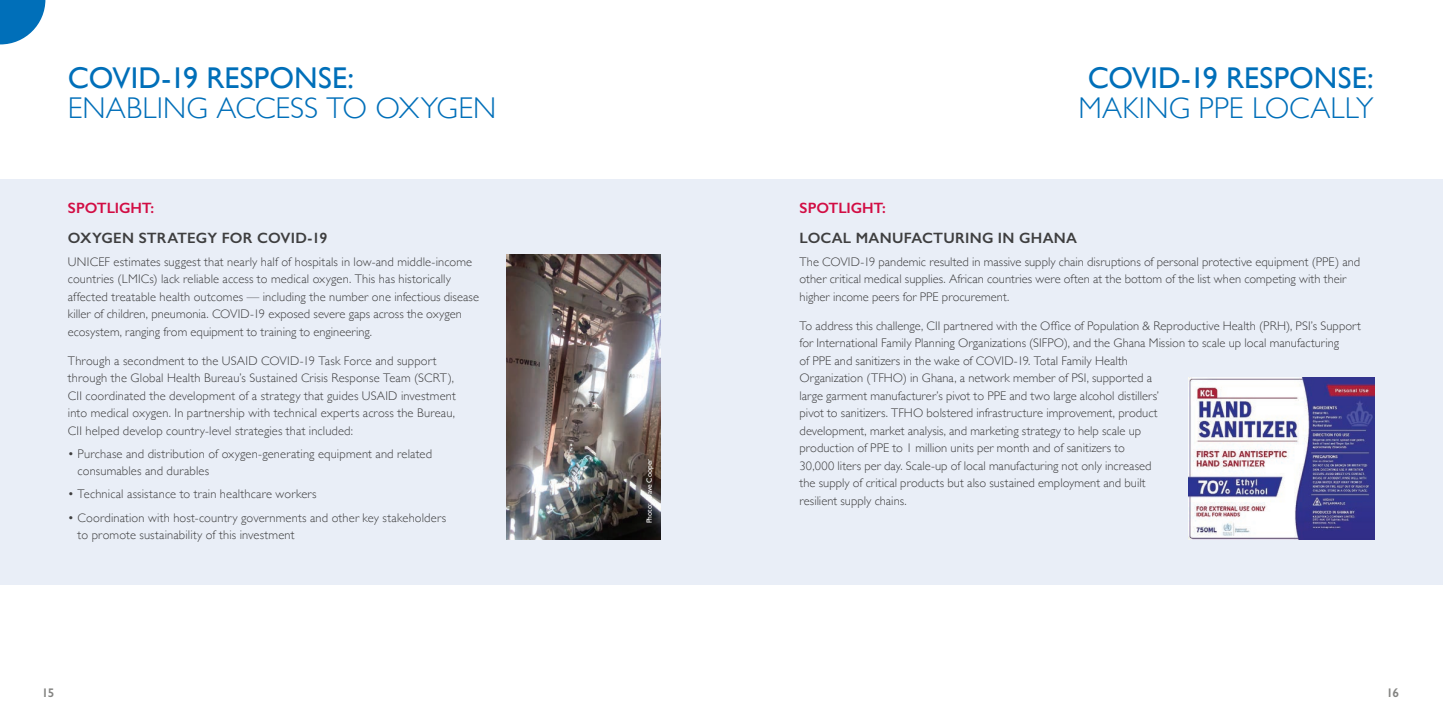
<style>
.page{position:relative;width:1443px;height:719px;background:#fff}
.page>*{position:absolute;margin:0;border:0;box-sizing:border-box;transform-origin:0 0}
.t1{font:300 30px/30px "Gill Sans";letter-spacing:.005em;color:#006fb9}
.t2{font:30px/30px "Gill Sans";letter-spacing:.005em;color:#006fb9;text-align:center}
.t3{font:600 15px/30px "Gill Sans";letter-spacing:.01em;color:#3e3e3f}
.t4{font:300 12.5px/17.5px "Gill Sans";letter-spacing:.005em;color:#3e3e3f}
.t5{font:600 12.5px "Gill Sans";color:#848482}
.t6{font:7.5px "Gill Sans";color:#fff}
.s1{font-weight:400}
.s2{color:#d20d44}
.s3{font-weight:300}
</style>
<div class="page">
<div style="left:0;top:179px;width:1443px;height:405px;background:#e9eef7"></div>
<img style="left:507px;top:255px;width:153px;height:284px">
<img style="left:1188px;top:377px;width:186px;height:162px">
<svg style="left:0;top:0;width:45px;height:44px"></svg>
<h3 class="t1" style="left:68px;top:61px;width:430px"><span class="s1">COVID-19 RESPONSE:<br></span>ENABLING ACCESS TO OXYGEN</h3>
<h4 class="t3" style="left:68px;top:193px;width:261px"><span class="s2">SPOTLIGHT:<br></span>OXYGEN STRATEGY FOR COVID-19</h4>
<p class="t4" style="left:68px;top:253px;width:413px">UNICEF estimates suggest that nearly half of hospitals in low-and middle-income countries (LMICs) lack reliable access to medical oxygen. This has historically affected treatable health outcomes — including the number one infectious disease killer of children, pneumonia. COVID-19 exposed severe gaps across the oxygen ecosystem, ranging from equipment to training to engineering.</p>
<p class="t4" style="left:68px;top:351px;width:389px">Through a secondment to the USAID COVID-19 Task Force and support through the Global Health Bureau’s Sustained Crisis Response Team (SCRT), CII coordinated the development of a strategy that guides USAID investment into medical oxygen. In partnership with technical experts across the Bureau, CII helped develop country-level strategies that included:</p>
<p class="t4" style="left:78px;top:444px;width:356px;text-indent:-10px">• Purchase and distribution of oxygen-generating equipment and related consumables and durables</p>
<p class="t4" style="left:68px;top:485px;width:250px">• Technical assistance to train healthcare workers</p>
<p class="t4" style="left:78px;top:508px;width:370px;text-indent:-10px">• Coordination with host-country governments and other key stakeholders to promote sustainability of this investment</p>
<p class="t6" style="left:645px;top:523px;width:66px;rotate:-90deg">Photo: Dave Cooper</p>
<h3 class="t2" style="left:1078px;top:62px;width:297px">COVID-19 RESPONSE:<br><span class="s3">MAKING PPE LOCALLY</span></h3>
<h4 class="t3" style="left:799px;top:193px;width:279px"><span class="s2">SPOTLIGHT:<br></span>LOCAL MANUFACTURING IN GHANA</h4>
<p class="t4" style="left:799px;top:253px;width:562px">The COVID-19 pandemic resulted in massive supply chain disruptions of personal protective equipment (PPE) and other critical medical supplies. African countries were often at the bottom of the list when competing with their higher income peers for PPE procurement.</p>
<p class="t4" style="left:799px;top:316px;width:563px">To address this challenge, CII partnered with the Office of Population &amp; Reproductive Health (PRH), PSI’s Support for International Family Planning Organizations (SIFPO), and the Ghana Mission to scale up local manufacturing<br>of PPE and sanitizers in the wake of COVID-19. Total Family Health<br>Organization (TFHO) in Ghana, a network member of PSI, supported a<br>large garment manufacturer’s pivot to PPE and two large alcohol distillers’<br>pivot to sanitizers. TFHO bolstered infrastructure improvement, product<br>development, market analysis, and marketing strategy to help scale up<br>production of PPE to 1 million units per month and of sanitizers to<br>30,000 liters per day. Scale-up of local manufacturing not only increased<br>the supply of critical products but also sustained employment and built<br>resilient supply chains.</p>
<p class="t5" style="left:42px;top:685px;width:14px">15</p>
<p class="t5" style="left:1386px;top:685px;width:14px">16</p>
</div>
